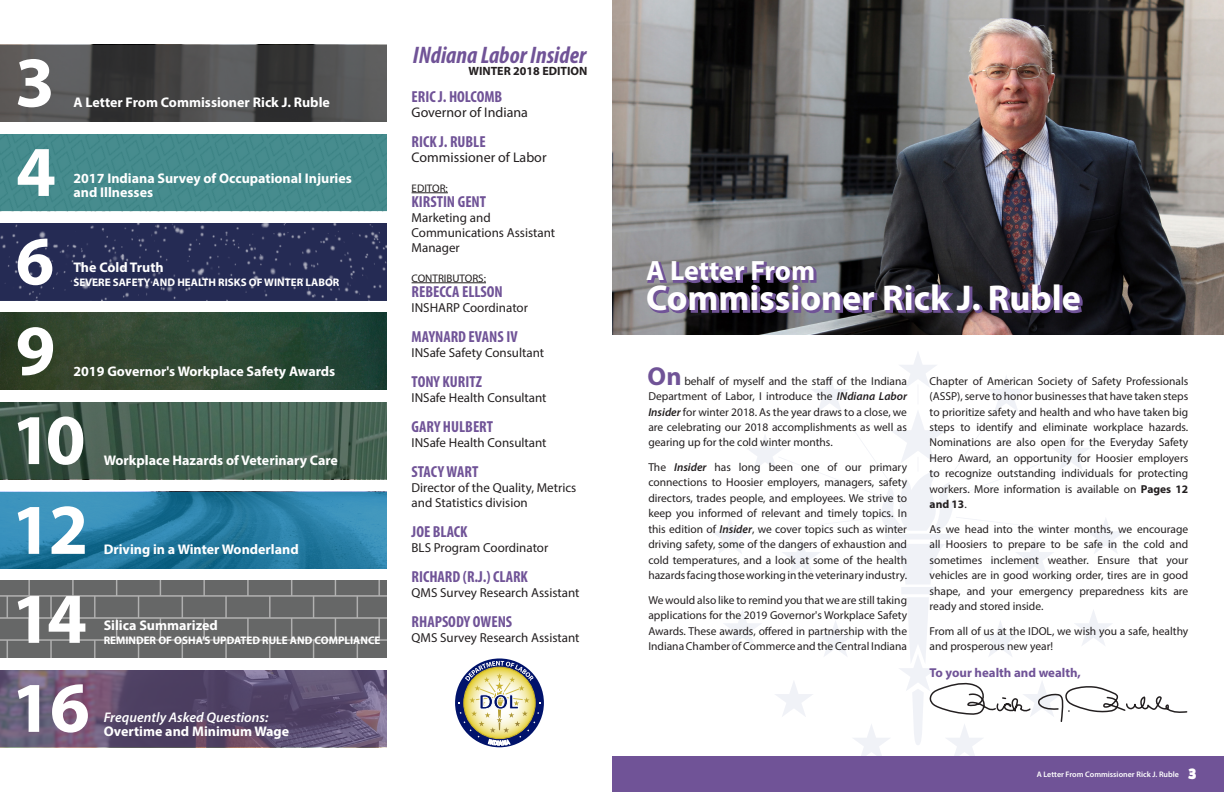
<style>
.page{position:relative;width:1224px;height:792px;background:#fff}
.page>*{position:absolute;margin:0;border:0;box-sizing:border-box;transform-origin:0 0}
.t1{font:700 36px "Myriad Pro";color:#fff}
.t2{font:700 28px "Myriad Pro";letter-spacing:-.005em;color:#fff}
.t3{font:700 26px "Myriad Pro";color:#705397}
.Body{font:italic 700 condensed 24px "Myriad Pro";color:#705397}
.Body-2{font:700 condensed 16px "Myriad Pro";color:#705397}
.t4{font:700 14px "Myriad Pro";color:#fff}
.Body-3{font:14px "Myriad Pro";color:#231f20}
.t5{font:italic 600 14px "Myriad Pro";color:#fff}
.Body-4{font:13px/15px "Myriad Pro";color:#231f20}
.t6{font:700 12.9px "Myriad Pro";color:#705397}
.t7{font:700 12px "Myriad Pro";color:#231f20}
.t8{font:11.5px/15.5px "Myriad Pro";color:#231f20;text-align:justify}
.t9{font:700 11px "Myriad Pro";color:#fff}
.Body-5{font:11px "Myriad Pro";color:#231f20}
.Body-6{font:600 8px "Myriad Pro";color:#fff}
.s1{font-weight:600;font-style:italic}
.s2{font-weight:700}
.s3{font-family:"Fat Frank";font-weight:800;font-size:15px}
</style>
<div class="page">
<svg style="left:455px;top:658px;width:89px;height:89px"></svg>
<svg style="left:459px;top:661px;width:81px;height:84px"></svg>
<hr style="left:412px;top:193px;width:36px;height:1px;background:#231f20">
<hr style="left:412px;top:283px;width:74px;height:1px;background:#231f20">
<img style="left:0;top:581px;width:387px;height:77px">
<svg style="left:0;top:670px;width:387px;height:77px;background:#5e4e6f"></svg>
<svg style="left:0;top:402px;width:387px;height:77px;background:#456151"></svg>
<svg style="left:0;top:492px;width:387px;height:77px;background:#277ea5"></svg>
<svg style="left:0;top:313px;width:387px;height:77px;background:#2c4632"></svg>
<svg style="left:0;top:223px;width:387px;height:77px;background:#292f57"></svg>
<div style="left:0;top:134px;width:387px;height:77px;background:#468b8e"></div>
<svg style="left:0;top:45px;width:387px;height:77px;background:#4a494a"></svg>
<svg style="left:18px;top:596px;width:67px;height:47px"></svg>
<svg style="left:18px;top:416px;width:65px;height:49px"></svg>
<svg style="left:18px;top:149px;width:36px;height:47px"></svg>
<svg style="left:18px;top:59px;width:33px;height:48px"></svg>
<svg style="left:18px;top:239px;width:34px;height:46px"></svg>
<svg style="left:18px;top:506px;width:67px;height:48px"></svg>
<svg style="left:18px;top:327px;width:35px;height:49px"></svg>
<svg style="left:18px;top:684px;width:70px;height:49px"></svg>
<svg style="left:711px;top:352px;width:414px;height:404px"></svg>
<img style="left:612px;top:0;width:612px;height:334px">
<svg style="left:929px;top:554px;width:259px;height:169px"></svg>
<svg style="left:646px;top:261px;width:232px;height:53px;background:#554e64"></svg>
<svg style="left:885px;top:284px;width:88px;height:30px;background:#423954"></svg>
<div style="left:974px;top:305px;width:9px;height:8px;border:2px solid #705397;border-radius:50%"></div>
<svg style="left:990px;top:284px;width:65px;height:30px;background:#3c304b"></svg>
<div style="left:1055px;top:285px;width:8px;height:28px;border:2px solid #705397"></div>
<svg style="left:1063px;top:292px;width:21px;height:22px"></svg>
<div style="left:612px;top:756px;width:612px;height:36px;background:#705397"></div>
<p class="t4" style="left:73px;top:94px;width:258px">A Letter From Commissioner Rick J. Ruble</p>
<p class="t4" style="left:73px;top:169px;width:280px">2017 Indiana Survey of Occupational Injuries</p>
<p class="t4" style="left:73px;top:183px;width:81px">and Illnesses</p>
<p class="t4" style="left:73px;top:258px;width:92px">The Cold Truth</p>
<p class="t9" style="left:73px;top:275px;width:267px">SEVERE SAFETY AND HEALTH RISKS OF WINTER LABOR</p>
<p class="t4" style="left:73px;top:362px;width:263px">2019 Governor's Workplace Safety Awards</p>
<p class="t4" style="left:104px;top:451px;width:236px">Workplace Hazards of Veterinary Care</p>
<p class="t4" style="left:104px;top:540px;width:197px">Driving in a Winter Wonderland</p>
<p class="t4" style="left:104px;top:616px;width:116px">Silica Summarized</p>
<p class="t9" style="left:104px;top:633px;width:278px">REMINDER OF OSHA'S UPDATED RULE AND COMPLIANCE</p>
<p class="t5" style="left:104px;top:708px;width:166px">Frequently Asked Questions:</p>
<p class="t4" style="left:104px;top:722px;width:187px">Overtime and Minimum Wage</p>
<p class="Body" style="left:413px;top:40px;width:175px">INdiana Labor Insider</p>
<p class="Body-2" style="left:412px;top:86px;width:92px">ERIC J. HOLCOMB</p>
<p class="Body-3" style="left:412px;top:103px;width:118px">Governor of Indiana</p>
<p class="Body-2" style="left:412px;top:131px;width:76px">RICK J. RUBLE</p>
<p class="Body-3" style="left:412px;top:148px;width:136px">Commissioner of Labor</p>
<p class="Body-5" style="left:412px;top:181px;width:38px">EDITOR:</p>
<p class="Body-2" style="left:412px;top:191px;width:76px">KIRSTIN GENT</p>
<p class="Body-4" style="left:412px;top:210px;width:81px">Marketing and</p>
<p class="Body-4" style="left:412px;top:225px;width:145px">Communications Assistant<br>Manager</p>
<p class="Body-5" style="left:412px;top:271px;width:76px">CONTRIBUTORS:</p>
<p class="Body-2" style="left:412px;top:281px;width:93px">REBECCA ELLSON</p>
<p class="Body-4" style="left:412px;top:300px;width:118px">INSHARP Coordinator</p>
<p class="Body-2" style="left:412px;top:326px;width:107px">MAYNARD EVANS IV</p>
<p class="Body-4" style="left:412px;top:345px;width:134px">INSafe Safety Consultant</p>
<p class="Body-2" style="left:412px;top:371px;width:72px">TONY KURITZ</p>
<p class="Body-4" style="left:412px;top:390px;width:137px">INSafe Health Consultant</p>
<p class="Body-2" style="left:412px;top:416px;width:83px">GARY HULBERT</p>
<p class="Body-4" style="left:412px;top:435px;width:137px">INSafe Health Consultant</p>
<p class="Body-2" style="left:412px;top:461px;width:68px">STACY WART</p>
<p class="Body-4" style="left:412px;top:480px;width:166px">Director of the Quality, Metrics and Statistics division</p>
<p class="Body-2" style="left:412px;top:521px;width:57px">JOE BLACK</p>
<p class="Body-4" style="left:412px;top:540px;width:138px">BLS Program Coordinator</p>
<p class="Body-2" style="left:412px;top:566px;width:118px">RICHARD (R.J.) CLARK</p>
<p class="Body-4" style="left:412px;top:585px;width:170px">QMS Survey Research Assistant</p>
<p class="Body-2" style="left:412px;top:611px;width:102px">RHAPSODY OWENS</p>
<p class="Body-4" style="left:412px;top:630px;width:170px">QMS Survey Research Assistant</p>
<p class="t7" style="left:468px;top:63px;width:121px">WINTER 2018 EDITION</p>
<p class="t2" style="left:646px;top:252px;width:171px">A Letter From</p>
<p class="t1" style="left:646px;top:274px;width:436px">Commissioner Rick J. Ruble</p>
<p class="t3" style="left:648px;top:359px;width:35px">On</p>
<p class="t8" style="left:648px;top:373px;width:260px;text-indent:36px">behalf of myself and the staff of the Indiana Department of Labor, I introduce the <span class="s1">INdiana Labor Insider</span> for winter 2018. As the year draws to a close, we are celebrating our 2018 accomplishments as well as gearing up for the cold winter months.</p>
<p class="t8" style="left:648px;top:459px;width:260px">The <span class="s1">Insider</span> has long been one of our primary connections to Hoosier employers, managers, safety directors, trades people, and employees. We strive to keep you informed of relevant and timely topics. In this edition of <span class="s1">Insider</span>, we cover topics such as winter driving safety, some of the dangers of exhaustion and cold temperatures, and a look at some of the health hazards facing those working in the veterinary industry.</p>
<p class="t8" style="left:648px;top:592px;width:260px">We would also like to remind you that we are still taking applications for the 2019 Governor's Workplace Safety Awards. These awards, offered in partnership with the Indiana Chamber of Commerce and the Central Indiana</p>
<p class="t8" style="left:930px;top:373px;width:260px">Chapter of American Society of Safety Professionals (ASSP), serve to honor businesses that have taken steps to prioritize safety and health and who have taken big steps to identify and eliminate workplace hazards.<br>Nominations are also open for the Everyday Safety Hero Award, an opportunity for Hoosier employers to recognize outstanding individuals for protecting workers. More information is available on <span class="s2">Pages 12 and 13</span>.</p>
<p class="t8" style="left:930px;top:521px;width:260px">As we head into the winter months, we encourage all Hoosiers to prepare to be safe in the cold and sometimes inclement weather. Ensure that your vehicles are in good working order, tires are in good shape, and your emergency preparedness kits are ready and stored inside.</p>
<p class="t8" style="left:930px;top:623px;width:260px">From all of us at the IDOL, we wish you a safe, healthy and prosperous new year!</p>
<p class="t6" style="left:930px;top:664px;width:153px">To your health and wealth,</p>
<p class="Body-6" style="left:1037px;top:769px;width:161px">A Letter From Commissioner Rick J. Ruble <span class="s3">3</span></p>
</div>
